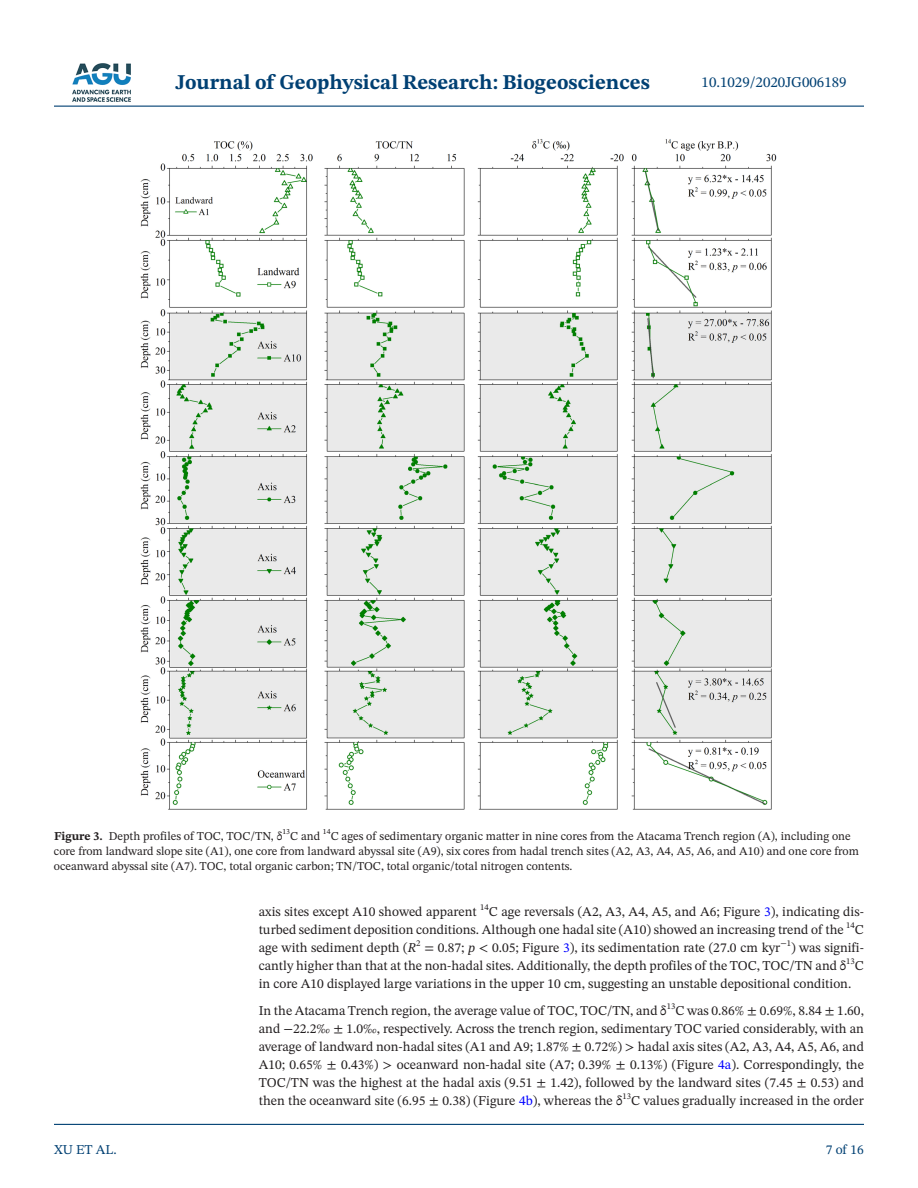
<style>
.page{position:relative;width:918px;height:1188px;background:#fff}
.page>*{position:absolute;margin:0;border:0;box-sizing:border-box;transform-origin:0 0}
.t1{font:700 21px "STIX Two Text";color:#004073}
.t2{font:15px "STIX Two Text";color:#004073}
.t3{font:13.5px/18px "STIX Two Text";color:#231f20;text-align:justify}
.t4{font:13.5px "STIX Two Text";color:#004073}
.t5{font:12px/15px "STIX Two Text";color:#231f20}
.t6{font:8.7px "STIX Two Text";color:#231f20}
.t7{font:7.8px "STIX Two Text";color:#231f20}
.s1{font-weight:700}
.s2{color:#00f}
.s3{font-style:italic}
</style>
<div class="page">
<hr style="left:54px;top:106px;width:810px;height:1px;background:#004073">
<hr style="left:54px;top:1124px;width:810px;height:1px;background:#004073">
<img style="left:72px;top:63px;width:59px;height:39px">
<img style="left:140px;top:139px;width:637px;height:671px">
<h1 class="t1" style="left:175px;top:67px;width:476px">Journal of Geophysical Research: Biogeosciences</h1>
<p class="t2" style="left:702px;top:72px;width:147px">10.1029/2020JG006189</p>
<p class="t5" style="left:54px;top:828px;width:230px"><span class="s1">Figure 3.</span> Depth profiles of TOC, TOC/TN, δ</p>
<p class="t7" style="left:282px;top:826px;width:9px">13</p>
<p class="t5" style="left:290px;top:828px;width:31px">C and</p>
<p class="t7" style="left:323px;top:826px;width:9px">14</p>
<p class="t5" style="left:54px;top:828px;width:806px;text-indent:277px">C ages of sedimentary organic matter in nine cores from the Atacama Trench region (A), including one core from landward slope site (A1), one core from landward abyssal site (A9), six cores from hadal trench sites (A2, A3, A4, A5, A6, and A10) and one core from oceanward abyssal site (A7). TOC, total organic carbon; TN/TOC, total organic/total nitrogen contents.</p>
<p class="t4" style="left:54px;top:1140px;width:64px">XU ET AL.</p>
<p class="t3" style="left:259px;top:902px;width:219px">axis sites except A10 showed apparent</p>
<p class="t6" style="left:480px;top:901px;width:10px">14</p>
<p class="t3" style="left:259px;top:902px;width:607px;text-indent:230px">C age reversals (A2, A3, A4, A5, and A6; Figure <span class="s2">3</span>), indicating dis&shy;turbed sediment deposition conditions. Although one hadal site (A10) showed an increasing trend of the <sup>14</sup>C age with sediment depth (<span class="s3">R</span><sup>2</sup> = 0.87; <span class="s3">p</span> &lt; 0.05; Figure <span class="s2">3</span>), its sedimentation rate (27.0 cm kyr</p>
<p class="t6" style="left:780px;top:937px;width:12px">−1</p>
<p class="t3" style="left:259px;top:938px;width:607px;text-indent:532px">) was signifi&shy;cantly higher than that at the non-hadal sites. Additionally, the depth profiles of the TOC, TOC/TN and δ<sup>13</sup>C in core A10 displayed large variations in the upper 10 cm, suggesting an unstable depositional condition.</p>
<p class="t3" style="left:259px;top:1001px;width:607px">In the Atacama Trench region, the average value of TOC, TOC/TN, and δ<sup>13</sup>C was 0.86% ± 0.69%, 8.84 ± 1.60, and −22.2‰ ± 1.0‰, respectively. Across the trench region, sedimentary TOC varied considerably, with an average of landward non-hadal sites (A1 and A9; 1.87% ± 0.72%) &gt; hadal axis sites (A2, A3, A4, A5, A6, and A10; 0.65% ± 0.43%) &gt; oceanward non-hadal site (A7; 0.39% ± 0.13%) (Figure <span class="s2">4a</span>). Correspondingly, the TOC/TN was the highest at the hadal axis (9.51 ± 1.42), followed by the landward sites (7.45 ± 0.53) and then the oceanward site (6.95 ± 0.38) (Figure <span class="s2">4b</span>), whereas the δ<sup>13</sup>C values gradually increased in the order</p>
<p class="t4" style="left:826px;top:1140px;width:40px">7 of 16</p>
</div>
